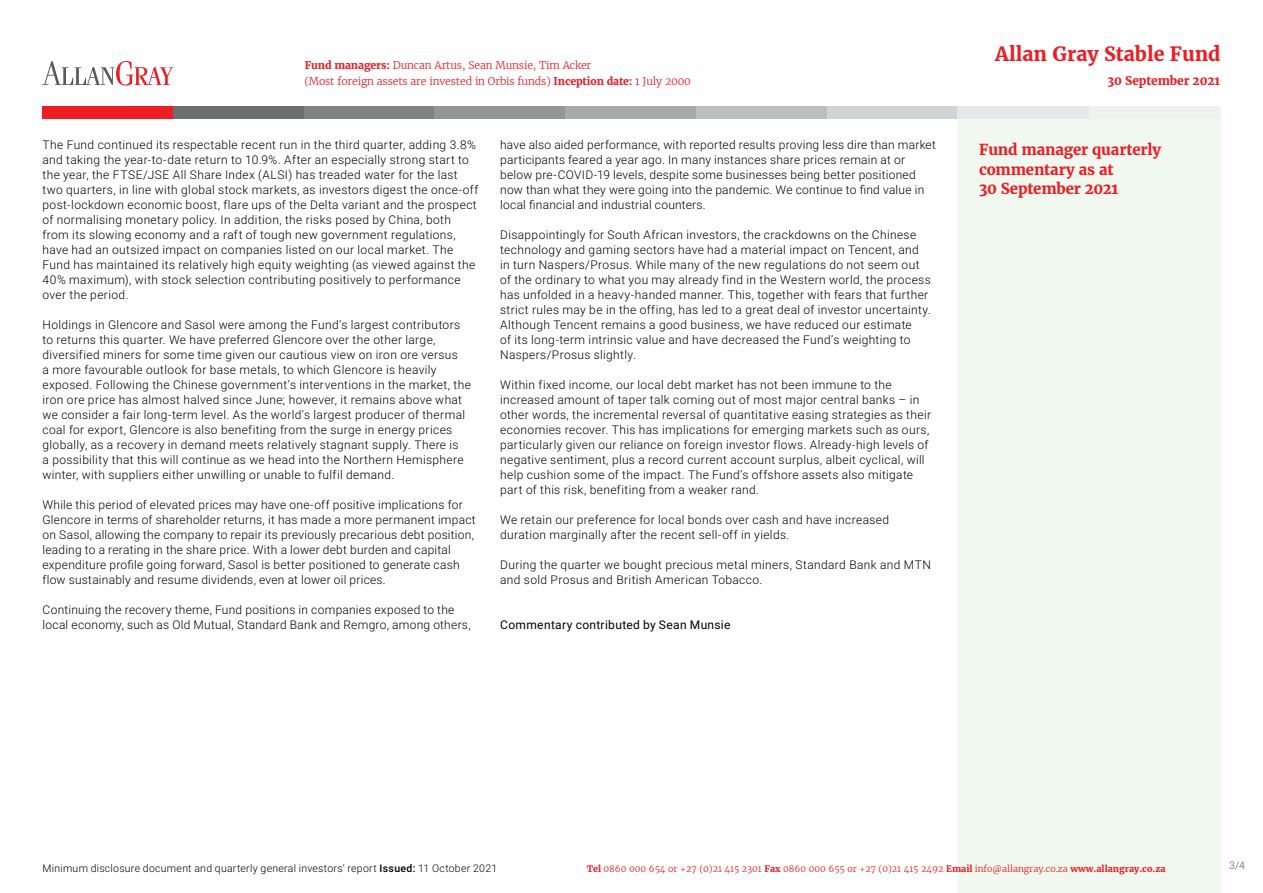
<style>
.page{position:relative;width:1263px;height:893px;background:#fff}
.page>*{position:absolute;margin:0;border:0;box-sizing:border-box;transform-origin:0 0}
.t1{font:700 19.5px "Merriweather";color:#ed1d24}
.t2{font:700 15px/19.5px "Merriweather";letter-spacing:-.01em;color:#ed1d24}
.t3{font:300 12px/15px "Roboto";letter-spacing:.03em;color:#000}
.t4{font:12px "Roboto";letter-spacing:.03em;color:#000}
.t5{font:700 12px "Merriweather";letter-spacing:-.01em;color:#ed1d24}
.t6{font:300 10.5px/16.5px "Merriweather";letter-spacing:-.01em;color:#ed1d24}
.t7{font:300 10.5px "Roboto";letter-spacing:.025em;color:#000}
.t8{font:300 10.5px "Roboto";color:#58595b}
.t9{font:300 9px "Merriweather";color:#ed1d24}
.s1{font-weight:700}
.s2{font-weight:500}
</style>
<div class="page">
<div style="left:958px;top:119px;width:262px;height:774px;background:#f1f8ef"></div>
<div style="left:43px;top:106px;width:131px;height:13px;background:#ed1d24"></div>
<div style="left:1089px;top:106px;width:131px;height:13px;background:#f1f1f2"></div>
<div style="left:173px;top:106px;width:132px;height:13px;background:#6d6e71"></div>
<div style="left:304px;top:106px;width:131px;height:13px;background:#808285"></div>
<div style="left:435px;top:106px;width:131px;height:13px;background:#939598"></div>
<div style="left:565px;top:106px;width:132px;height:13px;background:#a7a9ac"></div>
<div style="left:696px;top:106px;width:132px;height:13px;background:#bcbec0"></div>
<div style="left:827px;top:106px;width:131px;height:13px;background:#d1d3d4"></div>
<div style="left:958px;top:106px;width:131px;height:13px;background:#e6e7e8"></div>
<svg style="left:43px;top:61px;width:130px;height:25px"></svg>
<p class="t6" style="left:304px;top:56px;width:388px"><span class="s1">Fund managers:</span> Duncan Artus, Sean Munsie, Tim Acker<br>(Most foreign assets are invested in Orbis funds) <span class="s1">Inception date:</span> 1 July 2000</p>
<p class="t3" style="left:43px;top:137px;width:437px">The Fund continued its respectable recent run in the third quarter, adding 3.8% and taking the year-to-date return to 10.9%. After an especially strong start to the year, the FTSE/JSE All Share Index (ALSI) has treaded water for the last two quarters, in line with global stock markets, as investors digest the once-off post-lockdown economic boost, flare ups of the Delta variant and the prospect of normalising monetary policy. In addition, the risks posed by China, both from its slowing economy and a raft of tough new government regulations, have had an outsized impact on companies listed on our local market. The Fund has maintained its relatively high equity weighting (as viewed against the 40% maximum), with stock selection contributing positively to performance over the period.</p>
<p class="t3" style="left:43px;top:317px;width:430px">Holdings in Glencore and Sasol were among the Fund’s largest contributors to returns this quarter. We have preferred Glencore over the other large, diversified miners for some time given our cautious view on iron ore versus<br>a more favourable outlook for base metals, to which Glencore is heavily exposed. Following the Chinese government’s interventions in the market, the iron ore price has almost halved since June; however, it remains above what we consider a fair long-term level. As the world’s largest producer of thermal coal for export, Glencore is also benefiting from the surge in energy prices globally, as a recovery in demand meets relatively stagnant supply. There is<br>a possibility that this will continue as we head into the Northern Hemisphere winter, with suppliers either unwilling or unable to fulfil demand.</p>
<p class="t3" style="left:43px;top:497px;width:435px">While this period of elevated prices may have one-off positive implications for Glencore in terms of shareholder returns, it has made a more permanent impact on Sasol, allowing the company to repair its previously precarious debt position, leading to a rerating in the share price. With a lower debt burden and capital expenditure profile going forward, Sasol is better positioned to generate cash flow sustainably and resume dividends, even at lower oil prices.</p>
<p class="t3" style="left:43px;top:602px;width:430px">Continuing the recovery theme, Fund positions in companies exposed to the local economy, such as Old Mutual, Standard Bank and Remgro, among others,</p>
<p class="t3" style="left:500px;top:137px;width:437px">have also aided performance, with reported results proving less dire than market participants feared a year ago. In many instances share prices remain at or below pre-COVID-19 levels, despite some businesses being better positioned now than what they were going into the pandemic. We continue to find value in local financial and industrial counters.</p>
<p class="t3" style="left:500px;top:227px;width:432px">Disappointingly for South African investors, the crackdowns on the Chinese technology and gaming sectors have had a material impact on Tencent, and in turn Naspers/Prosus. While many of the new regulations do not seem out of the ordinary to what you may already find in the Western world, the process has unfolded in a heavy-handed manner. This, together with fears that further strict rules may be in the offing, has led to a great deal of investor uncertainty.<br>Although Tencent remains a good business, we have reduced our estimate<br>of its long-term intrinsic value and have decreased the Fund’s weighting to Naspers/Prosus slightly.</p>
<p class="t3" style="left:500px;top:377px;width:432px">Within fixed income, our local debt market has not been immune to the increased amount of taper talk coming out of most major central banks – in other words, the incremental reversal of quantitative easing strategies as their economies recover. This has implications for emerging markets such as ours, particularly given our reliance on foreign investor flows. Already-high levels of negative sentiment, plus a record current account surplus, albeit cyclical, will help cushion some of the impact. The Fund’s offshore assets also mitigate part of this risk, benefiting from a weaker rand.</p>
<p class="t3" style="left:500px;top:512px;width:390px">We retain our preference for local bonds over cash and have increased duration marginally after the recent sell-off in yields.</p>
<p class="t3" style="left:500px;top:557px;width:432px">During the quarter we bought precious metal miners, Standard Bank and MTN and sold Prosus and British American Tobacco.</p>
<p class="t4" style="left:500px;top:617px;width:232px">Commentary contributed by Sean Munsie</p>
<h1 class="t1" style="left:995px;top:41px;width:227px">Allan Gray Stable Fund</h1>
<p class="t5" style="left:1107px;top:73px;width:114px">30 September 2021</p>
<p class="t2" style="left:979px;top:140px;width:183px">Fund manager quarterly commentary as at<br>30 September 2021</p>
<p class="t7" style="left:43px;top:861px;width:456px">Minimum disclosure document and quarterly general investors’ report <span class="s2">Issued:</span> 11 October 2021</p>
<p class="t8" style="left:1229px;top:857px;width:17px">3/4</p>
<p class="t9" style="left:587px;top:862px;width:580px"><span class="s1">Tel</span> 0860 000 654 or +27 (0)21 415 2301 <span class="s1">Fax</span> 0860 000 655 or +27 (0)21 415 2492 <span class="s1">Email</span> info@allangray.co.za <span class="s1">www.allangray.co.za</span></p>
</div>
